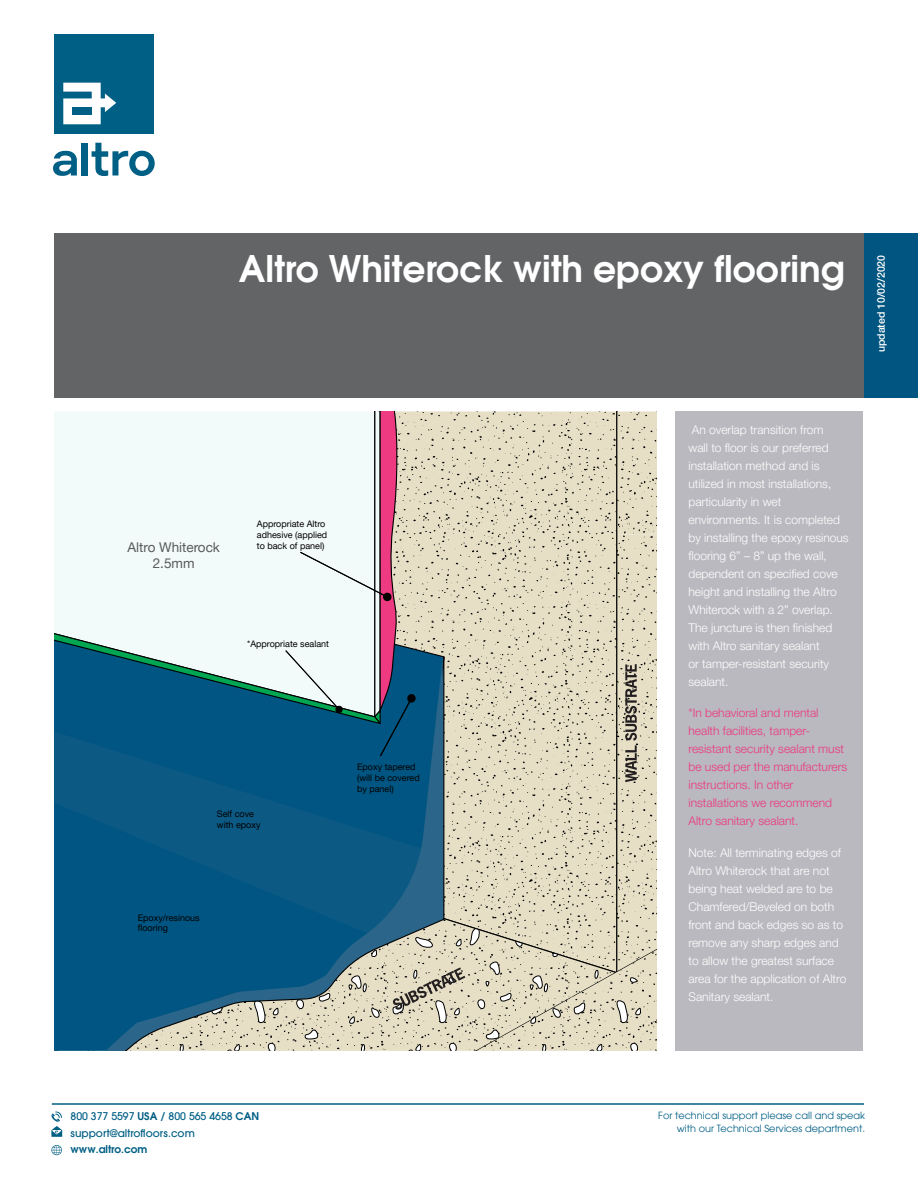
<style>
.page{position:relative;width:918px;height:1188px;background:#fff}
.page>*{position:absolute;margin:0;border:0;box-sizing:border-box;transform-origin:0 0}
.t1{font:600 36px "Avant Garde";color:#fff}
.t2{font:13.5px/16.2px "Helvetica Neue LT Pro";color:#595a5c;text-align:center}
.t3{font:300 12px/18px "Helvetica Neue LT Pro";color:#fff}
.t4{font:300 12px/18px "Helvetica Neue LT Pro";color:#ee3780}
.t5{font:500 10.5px/16.5px "Avant Garde";color:#005f84}
.t6{font:500 10.5px "Helvetica Neue LT Pro";color:#fff}
.t7{font:600 10.5px "Avant Garde";color:#005f84}
.t8{font:9.75px/13.5px "Avant Garde";color:#005f84;text-align:right}
.t9{font:9px/10.8px "Helvetica Neue LT Pro";color:#010101}
.s1{font-weight:600}
</style>
<div class="page">
<svg style="left:51px;top:1111px;width:11px;height:26px"></svg>
<svg style="left:51px;top:1145px;width:11px;height:10px"></svg>
<hr style="left:52px;top:1103px;width:812px;height:2px;background:#005f84">
<div style="left:82px;top:143px;width:6px;height:33px;background:#005f84"></div>
<svg style="left:53px;top:151px;width:24px;height:25px"></svg>
<svg style="left:92px;top:143px;width:63px;height:33px"></svg>
<div style="left:54px;top:34px;width:100px;height:100px;background:#005f84"></div>
<svg style="left:63px;top:83px;width:53px;height:41px"></svg>
<div style="left:73px;top:108px;width:19px;height:7px;background:#005f84"></div>
<div style="left:864px;top:233px;width:54px;height:164px;background:#005581"></div>
<div style="left:54px;top:233px;width:810px;height:164px;background:#636466"></div>
<div style="left:675px;top:411px;width:187px;height:640px;background:#b9b9bf"></div>
<svg style="left:54px;top:411px;width:603px;height:640px"></svg>
<h1 class="t1" style="left:239px;top:245px;width:607px">Altro Whiterock with epoxy flooring</h1>
<p class="t6" style="left:875px;top:352px;width:99px;rotate:-90deg">updated 10/02/2020</p>
<p class="t2" style="left:127px;top:539px;width:94px">Altro Whiterock<br>2.5mm</p>
<p class="t9" style="left:257px;top:518px;width:72px">Appropriate Altro adhesive (applied to back of panel)</p>
<p class="t9" style="left:247px;top:638px;width:83px">*Appropriate sealant</p>
<p class="t9" style="left:217px;top:808px;width:45px">Self cove with epoxy</p>
<p class="t9" style="left:138px;top:912px;width:64px">Epoxy/resinous flooring</p>
<p class="t9" style="left:357px;top:761px;width:64px">Epoxy tapered (will be covered by panel)</p>
<p class="t3" style="left:688px;top:420px;width:162px">An overlap transition from<br>wall to floor is our preferred installation method and is utilized in most installations, particularity in wet environments. It is completed by installing the epoxy resinous flooring 6” – 8” up the wall, dependent on specified cove height and installing the Altro<br>Whiterock with a 2” overlap.<br>The juncture is then finished with Altro sanitary sealant<br>or tamper-resistant security sealant.</p>
<p class="t4" style="left:688px;top:704px;width:160px">*In behavioral and mental health facilities, tamper&shy;resistant security sealant must be used per the manufacturers instructions. In other installations we recommend<br>Altro sanitary sealant.</p>
<p class="t3" style="left:688px;top:843px;width:159px">Note: All terminating edges of<br>Altro Whiterock that are not being heat welded are to be<br>Chamfered/Beveled on both front and back edges so as to remove any sharp edges and to allow the greatest surface area for the application of Altro<br>Sanitary sealant.</p>
<p class="t5" style="left:71px;top:1108px;width:190px">800 377 5597 <span class="s1">USA</span> / 800 565 4658 <span class="s1">CAN </span>support@altrofloors.com</p>
<p class="t7" style="left:71px;top:1143px;width:78px">www.altro.com</p>
<p class="t8" style="left:658px;top:1108px;width:208px">For technical support please call and speak with our Technical Services department.</p>
</div>
